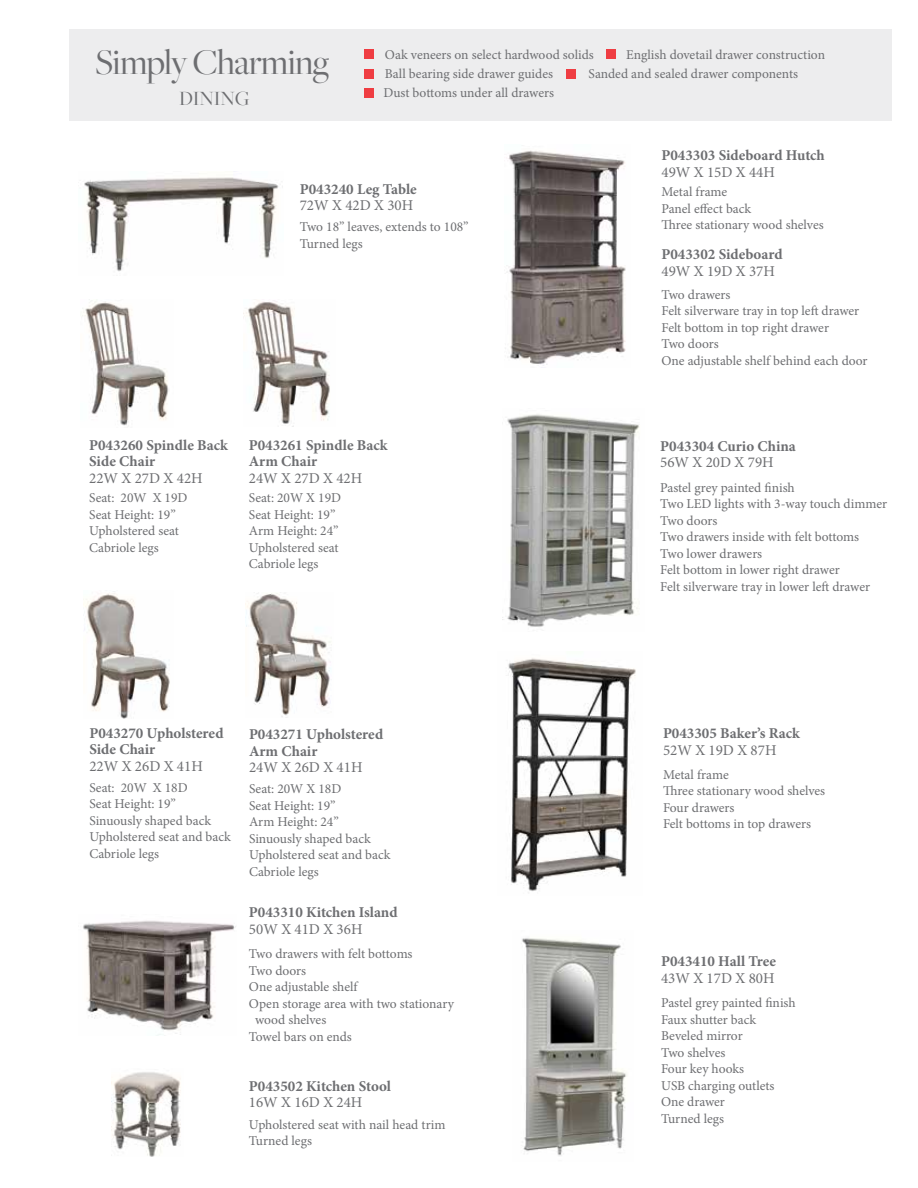
<style>
.page{position:relative;width:918px;height:1188px;background:#fff}
.page>*{position:absolute;margin:0;border:0;box-sizing:border-box;transform-origin:0 0}
.t1{font:37.5px "Freight Big Pro";letter-spacing:-.02em;color:#6d6e71}
.t2{font:21px "Freight Big Pro";color:#6d6e71}
.t3{font:700 15px/16.5px "Minion Pro";color:#6d6e71}
.t4{font:15px "Minion Pro";color:#6d6e71}
.t5{font:13.5px/16.5px "Minion Pro";letter-spacing:-.005em;color:#6d6e71}
</style>
<div class="page">
<div style="left:69px;top:29px;width:823px;height:91px;background:#ededee"></div>
<div style="left:566px;top:69px;width:10px;height:9px;background:#ef3d42"></div>
<div style="left:607px;top:50px;width:9px;height:9px;background:#ef3d42"></div>
<div style="left:364px;top:88px;width:10px;height:10px;background:#ef3d42"></div>
<div style="left:364px;top:50px;width:10px;height:9px;background:#ef3d42"></div>
<div style="left:364px;top:69px;width:10px;height:10px;background:#ef3d42"></div>
<img style="left:84px;top:177px;width:199px;height:95px">
<img style="left:82px;top:300px;width:87px;height:126px">
<img style="left:84px;top:591px;width:86px;height:128px">
<img style="left:243px;top:300px;width:87px;height:127px">
<img style="left:245px;top:593px;width:86px;height:125px">
<img style="left:505px;top:150px;width:121px;height:216px">
<img style="left:83px;top:920px;width:153px;height:115px">
<img style="left:111px;top:1072px;width:70px;height:85px">
<img style="left:502px;top:414px;width:138px;height:213px">
<img style="left:508px;top:658px;width:128px;height:235px">
<img style="left:522px;top:938px;width:105px;height:218px">
<h1 class="t1" style="left:95px;top:38px;width:236px">Simply Charming</h1>
<h2 class="t2" style="left:179px;top:85px;width:72px">DINING</h2>
<p class="t5" style="left:385px;top:46px;width:210px">Oak veneers on select hardwood solids</p>
<p class="t5" style="left:626px;top:46px;width:200px">English dovetail drawer construction</p>
<p class="t5" style="left:385px;top:65px;width:170px">Ball bearing side drawer guides</p>
<p class="t5" style="left:589px;top:65px;width:211px">Sanded and sealed drawer components</p>
<p class="t5" style="left:383px;top:85px;width:172px">Dust bottoms under all drawers</p>
<p class="t3" style="left:661px;top:147px;width:165px">P043303 Sideboard Hutch</p>
<p class="t4" style="left:661px;top:162px;width:115px">49W X 15D X 44H</p>
<p class="t3" style="left:300px;top:181px;width:119px">P043240 Leg Table</p>
<p class="t4" style="left:300px;top:195px;width:115px">72W X 42D X 30H</p>
<p class="t5" style="left:300px;top:219px;width:170px">Two 18” leaves, extends to 108”<br>Turned legs</p>
<p class="t3" style="left:89px;top:437px;width:140px">P043260 Spindle Back<br>Side Chair</p>
<p class="t4" style="left:89px;top:468px;width:115px">22W X 27D X 42H</p>
<p class="t5" style="left:89px;top:490px;width:100px">Seat: 20W X 19D<br>Seat Height: 19”<br>Upholstered seat<br>Cabriole legs</p>
<p class="t3" style="left:249px;top:437px;width:140px">P043261 Spindle Back<br>Arm Chair</p>
<p class="t4" style="left:249px;top:468px;width:115px">24W X 27D X 42H</p>
<p class="t5" style="left:249px;top:490px;width:94px">Seat: 20W X 19D<br>Seat Height: 19”<br>Arm Height: 24”<br>Upholstered seat<br>Cabriole legs</p>
<p class="t3" style="left:89px;top:724px;width:136px">P043270 Upholstered<br>Side Chair</p>
<p class="t4" style="left:89px;top:756px;width:115px">22W X 26D X 41H</p>
<p class="t5" style="left:89px;top:779px;width:143px">Seat: 20W X 18D<br>Seat Height: 19”<br>Sinuously shaped back<br>Upholstered seat and back<br>Cabriole legs</p>
<p class="t3" style="left:249px;top:726px;width:136px">P043271 Upholstered<br>Arm Chair</p>
<p class="t4" style="left:249px;top:757px;width:115px">24W X 26D X 41H</p>
<p class="t5" style="left:249px;top:781px;width:143px">Seat: 20W X 18D<br>Seat Height: 19”<br>Arm Height: 24”<br>Sinuously shaped back<br>Upholstered seat and back<br>Cabriole legs</p>
<p class="t3" style="left:249px;top:904px;width:150px">P043310 Kitchen Island</p>
<p class="t4" style="left:249px;top:919px;width:115px">50W X 41D X 36H</p>
<p class="t5" style="left:249px;top:946px;width:165px">Two drawers with felt bottoms</p>
<p class="t5" style="left:249px;top:962px;width:59px">Two doors</p>
<p class="t5" style="left:249px;top:979px;width:110px">One adjustable shelf</p>
<p class="t5" style="left:249px;top:995px;width:206px">Open storage area with two stationary</p>
<p class="t5" style="left:255px;top:1012px;width:73px">wood shelves</p>
<p class="t5" style="left:249px;top:1028px;width:104px">Towel bars on ends</p>
<p class="t3" style="left:249px;top:1078px;width:144px">P043502 Kitchen Stool</p>
<p class="t4" style="left:249px;top:1092px;width:115px">16W X 16D X 24H</p>
<p class="t5" style="left:249px;top:1116px;width:198px">Upholstered seat with nail head trim<br>Turned legs</p>
<p class="t5" style="left:661px;top:184px;width:164px">Metal frame<br>Panel effect back<br>Three stationary wood shelves</p>
<p class="t3" style="left:661px;top:246px;width:123px">P043302 Sideboard</p>
<p class="t4" style="left:661px;top:261px;width:115px">49W X 19D X 37H</p>
<p class="t5" style="left:661px;top:286px;width:208px">Two drawers<br>Felt silverware tray in top left drawer<br>Felt bottom in top right drawer<br>Two doors<br>One adjustable shelf behind each door</p>
<p class="t3" style="left:660px;top:438px;width:137px">P043304 Curio China</p>
<p class="t4" style="left:660px;top:453px;width:115px">56W X 20D X 79H</p>
<p class="t5" style="left:660px;top:479px;width:228px">Pastel grey painted finish<br>Two LED lights with 3-way touch dimmer<br>Two doors<br>Two drawers inside with felt bottoms<br>Two lower drawers<br>Felt bottom in lower right drawer<br>Felt silverware tray in lower left drawer</p>
<p class="t3" style="left:663px;top:725px;width:138px">P043305 Baker’s Rack</p>
<p class="t4" style="left:663px;top:740px;width:115px">52W X 19D X 87H</p>
<p class="t5" style="left:663px;top:766px;width:164px">Metal frame<br>Three stationary wood shelves<br>Four drawers<br>Felt bottoms in top drawers</p>
<p class="t3" style="left:661px;top:953px;width:117px">P043410 Hall Tree</p>
<p class="t4" style="left:661px;top:968px;width:115px">43W X 17D X 80H</p>
<p class="t5" style="left:661px;top:995px;width:136px">Pastel grey painted finish<br>Faux shutter back<br>Beveled mirror<br>Two shelves<br>Four key hooks<br>USB charging outlets<br>One drawer<br>Turned legs</p>
</div>
